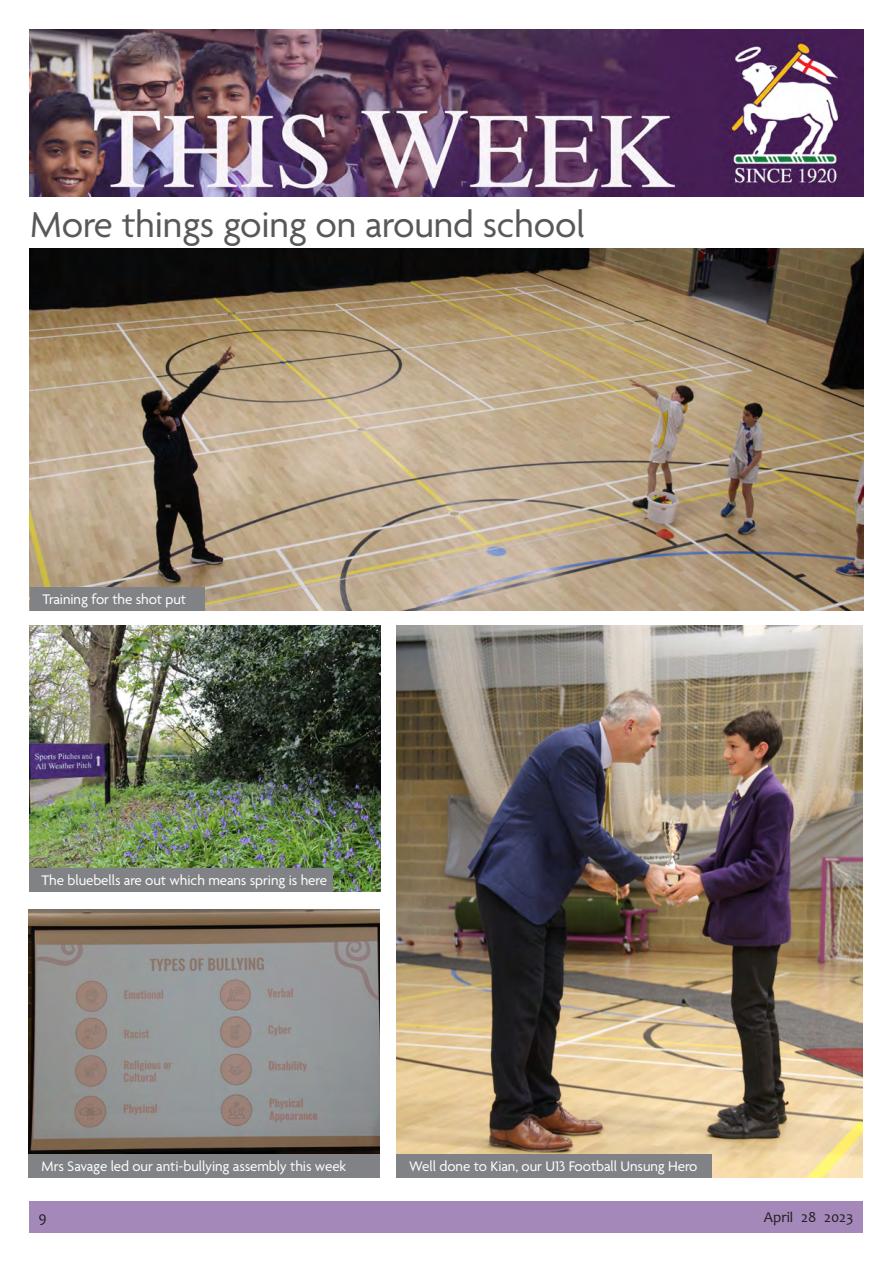
<style>
.page{position:relative;width:893px;height:1263px;background:#fff}
.page>*{position:absolute;margin:0;border:0;box-sizing:border-box;transform-origin:0 0}
.t1{font:39px "Agenda";letter-spacing:-.005em;color:#57585a}
.t2{font:15px "Agenda";letter-spacing:-.005em;color:#fff}
.t3{font:15px "Candara";color:#231f20}
</style>
<div class="page">
<div style="left:29px;top:1201px;width:834px;height:32px;background:#a488ba"></div>
<img style="left:30px;top:30px;width:833px;height:166px">
<img style="left:30px;top:249px;width:833px;height:361px">
<img style="left:396px;top:626px;width:467px;height:551px">
<img style="left:30px;top:626px;width:351px;height:265px">
<img style="left:29px;top:910px;width:351px;height:244px">
<div style="left:30px;top:587px;width:174px;height:24px;background:#808285"></div>
<div style="left:29px;top:868px;width:304px;height:23px;background:#808285"></div>
<div style="left:29px;top:1154px;width:351px;height:23px;background:#808285"></div>
<div style="left:396px;top:1154px;width:316px;height:23px;background:#808285"></div>
<p class="t1" style="left:30px;top:203px;width:556px">More things going on around school</p>
<p class="t2" style="left:42px;top:591px;width:145px">Training for the shot put</p>
<p class="t2" style="left:42px;top:872px;width:287px">The bluebells are out which means spring is here</p>
<p class="t2" style="left:42px;top:1158px;width:306px">Mrs Savage led our anti-bullying assembly this week</p>
<p class="t2" style="left:409px;top:1158px;width:290px">Well done to Kian, our U13 Football Unsung Hero</p>
<p class="t2" style="left:468px;top:1158px;width:171px">We should live our best ives</p>
<p class="t3" style="left:38px;top:1208px;width:10px">9</p>
<p class="t3" style="left:764px;top:1208px;width:91px">April 28 2023</p>
</div>
